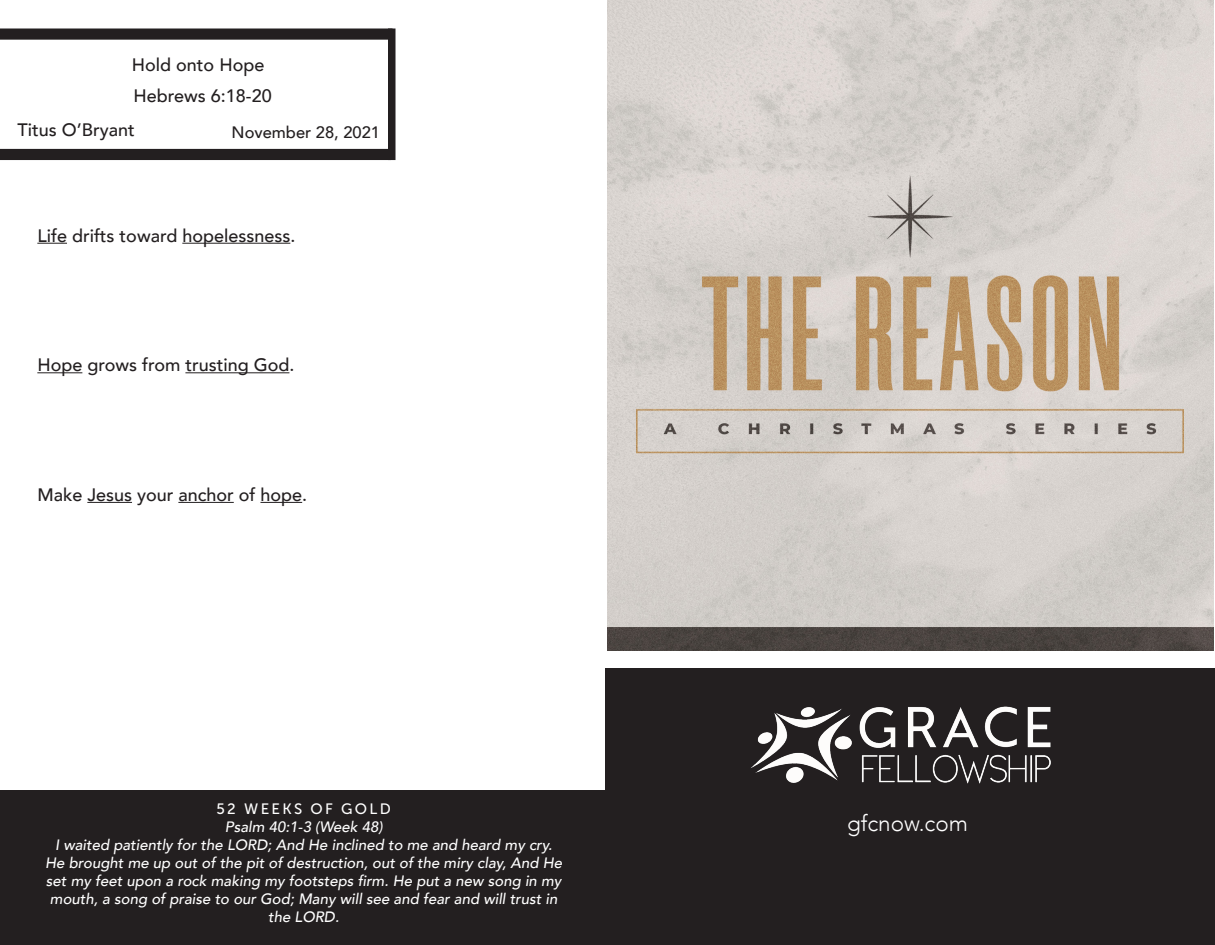
<style>
.page{position:relative;width:1215px;height:945px;background:#fff}
.page>*{position:absolute;margin:0;border:0;box-sizing:border-box;transform-origin:0 0}
.t1{font:300 22.5px "Avenir";color:#fff}
.t2{font:500 18px "Avenir";color:#231f20}
.t3{font:500 16.5px "Avenir";color:#231f20}
.t4{font:italic 500 15px/18px "Avenir";color:#fff;text-align:center}
.t5{font:15px "Museo Sans 500";letter-spacing:.15em;color:#fff}
</style>
<div class="page">
<img style="left:608px;top:0;width:606px;height:650px">
<div style="left:605px;top:669px;width:610px;height:276px;background:#231f20"></div>
<img style="left:751px;top:706px;width:300px;height:78px">
<svg style="left:0;top:28px;width:388px;height:12px;background:#322e2f"></svg>
<div style="left:0;top:149px;width:388px;height:11px;background:#231f20"></div>
<div style="left:389px;top:29px;width:6px;height:130px;background:#231f20"></div>
<div style="left:388px;top:28px;width:8px;height:132px;border:2px solid #231f20"></div>
<div style="left:0;top:790px;width:608px;height:155px;background:#231f20"></div>
<hr style="left:37px;top:243px;width:30px;height:1px;background:#231f20">
<hr style="left:182px;top:243px;width:108px;height:1px;background:#231f20">
<hr style="left:37px;top:372px;width:45px;height:1px;background:#231f20">
<hr style="left:185px;top:372px;width:104px;height:1px;background:#231f20">
<hr style="left:87px;top:502px;width:45px;height:1px;background:#231f20">
<hr style="left:178px;top:502px;width:56px;height:1px;background:#231f20">
<hr style="left:260px;top:502px;width:42px;height:1px;background:#231f20">
<p class="t2" style="left:132px;top:49px;width:134px">Hold onto Hope</p>
<p class="t2" style="left:134px;top:80px;width:140px">Hebrews 6:18-20</p>
<p class="t2" style="left:17px;top:115px;width:119px">Titus O’Bryant</p>
<p class="t3" style="left:232px;top:118px;width:150px">November 28, 2021</p>
<p class="t2" style="left:37px;top:220px;width:260px">Life drifts toward hopelessness.</p>
<p class="t2" style="left:37px;top:350px;width:259px">Hope grows from trusting God.</p>
<p class="t2" style="left:37px;top:479px;width:271px">Make Jesus your anchor of hope.</p>
<p class="t5" style="left:217px;top:800px;width:176px">52 WEEKS OF GOLD</p>
<p class="t4" style="left:225px;top:818px;width:159px">Psalm 40:1-3 (Week 48)</p>
<p class="t4" style="left:45px;top:836px;width:519px">I waited patiently for the LORD; And He inclined to me and heard my cry.<br>He brought me up out of the pit of destruction, out of the miry clay, And He set my feet upon a rock making my footsteps firm. He put a new song in my mouth, a song of praise to our God; Many will see and fear and will trust in the LORD.</p>
<p class="t1" style="left:847px;top:810px;width:122px">gfcnow.com</p>
</div>
